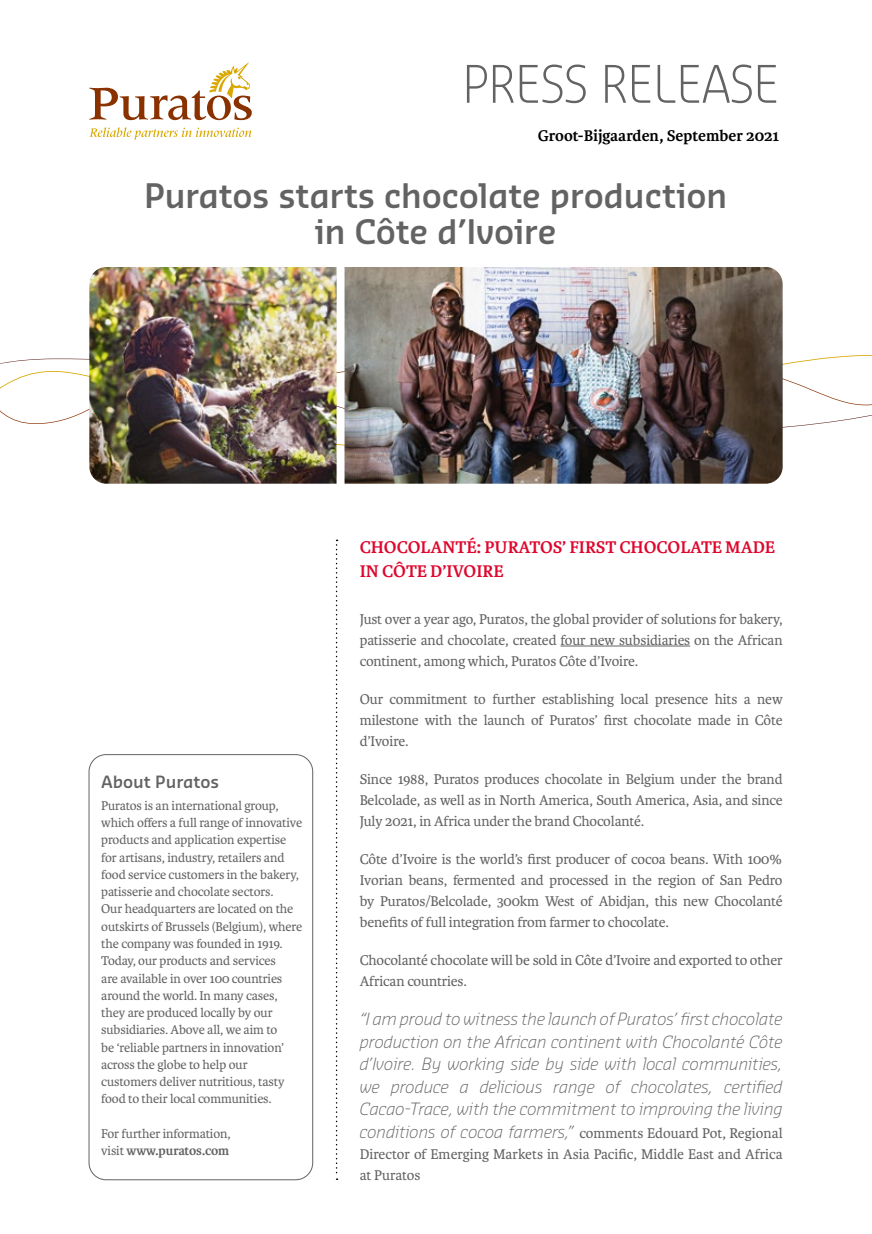
<style>
.page{position:relative;width:872px;height:1234px;background:#fff}
.page>*{position:absolute;margin:0;border:0;box-sizing:border-box;transform-origin:0 0}
.t1{font:300 50.4px "Sansa Con Pro";color:#646363}
.t2{font:600 33px/36px "Sansa Pro";letter-spacing:-.01em;color:#646363;text-align:center}
.t3{font:700 18px/24px "Karmina";color:#de072d}
.t4{font:italic 300 16.5px/22.5px "Sansa Pro";color:#646363;text-align:justify}
.t5{font:700 16.5px "Karmina";color:#000}
.t6{font:600 16.5px "Sansa Pro";color:#646363}
.t7{font:15px/21px "Karmina";letter-spacing:-.01em;color:#646363;text-align:justify}
.t8{font:13.5px/17.2px "Karmina";letter-spacing:-.01em;color:#646363}
.s1{font-weight:700}
.s2{font-family:"Sansa Pro";font-weight:300;font-style:italic;font-size:16.5px}
</style>
<div class="page">
<svg style="left:89px;top:62px;width:163px;height:58px"></svg>
<svg style="left:89px;top:127px;width:162px;height:13px"></svg>
<svg style="left:0;top:316px;width:872px;height:131px"></svg>
<hr style="left:560px;top:645px;width:130px;height:1px;background:#646363">
<svg style="left:336px;top:539px;width:1px;height:640px"></svg>
<img style="left:344px;top:267px;width:438px;height:216px">
<img style="left:89px;top:267px;width:247px;height:216px">
<div style="left:89px;top:754px;width:224px;height:425px;border:1px solid #646363;border-radius:17px"></div>
<h1 class="t1" style="left:462px;top:51px;width:318px">PRESS RELEASE</h1>
<p class="t5" style="left:538px;top:126px;width:243px">Groot-Bijgaarden, September 2021</p>
<h2 class="t2" style="left:144px;top:176px;width:585px">Puratos starts chocolate production in Côte d’Ivoire</h2>
<p class="t6" style="left:101px;top:771px;width:119px">About Puratos</p>
<p class="t8" style="left:101px;top:796px;width:202px">Puratos is an international group, which offers a full range of innovative products and application expertise for artisans, industry, retailers and food service customers in the bakery, patisserie and chocolate sectors.<br>Our headquarters are located on the outskirts of Brussels (Belgium), where the company was founded in 1919.<br>Today, our products and services<br>are available in over 100 countries around the world. In many cases, they are produced locally by our subsidiaries. Above all, we aim to<br>be ‘reliable partners in innovation’ across the globe to help our customers deliver nutritious, tasty food to their local communities.</p>
<p class="t8" style="left:101px;top:1124px;width:131px">For further information, visit <span class="s1">www.puratos.com</span></p>
<p class="t3" style="left:360px;top:535px;width:417px">CHOCOLANTÉ: PURATOS’ FIRST CHOCOLATE MADE<br>IN CÔTE D’IVOIRE</p>
<p class="t7" style="left:360px;top:608px;width:424px">Just over a year ago, Puratos, the global provider of solutions for bakery, patisserie and chocolate, created four new subsidiaries on the African continent, among which, Puratos Côte d’Ivoire.</p>
<p class="t7" style="left:360px;top:688px;width:424px">Our commitment to further establishing local presence hits a new milestone with the launch of Puratos’ first chocolate made in Côte d’Ivoire.</p>
<p class="t7" style="left:360px;top:768px;width:424px">Since 1988, Puratos produces chocolate in Belgium under the brand Belcolade, as well as in North America, South America, Asia, and since July 2021, in Africa under the brand Chocolanté.</p>
<p class="t7" style="left:360px;top:848px;width:424px">Côte d’Ivoire is the world’s first producer of cocoa beans. With 100% Ivorian beans, fermented and processed in the region of San Pedro by Puratos/Belcolade, 300km West of Abidjan, this new Chocolanté benefits of full integration from farmer to chocolate.</p>
<p class="t7" style="left:360px;top:949px;width:424px">Chocolanté chocolate will be sold in Côte d’Ivoire and exported to other<br>African countries.</p>
<p class="t4" style="left:360px;top:1007px;width:424px">“I am proud to witness the launch of Puratos’ first chocolate production on the African continent with Chocolanté Côte d’Ivoire. By working side by side with local communities, we produce a delicious range of chocolates, certified Cacao-Trace, with the commitment to improving the living</p>
<p class="t7" style="left:360px;top:1122px;width:424px"><span class="s2">conditions of cocoa farmers,”</span> comments Edouard Pot, Regional Director of Emerging Markets in Asia Pacific, Middle East and Africa at Puratos</p>
</div>
